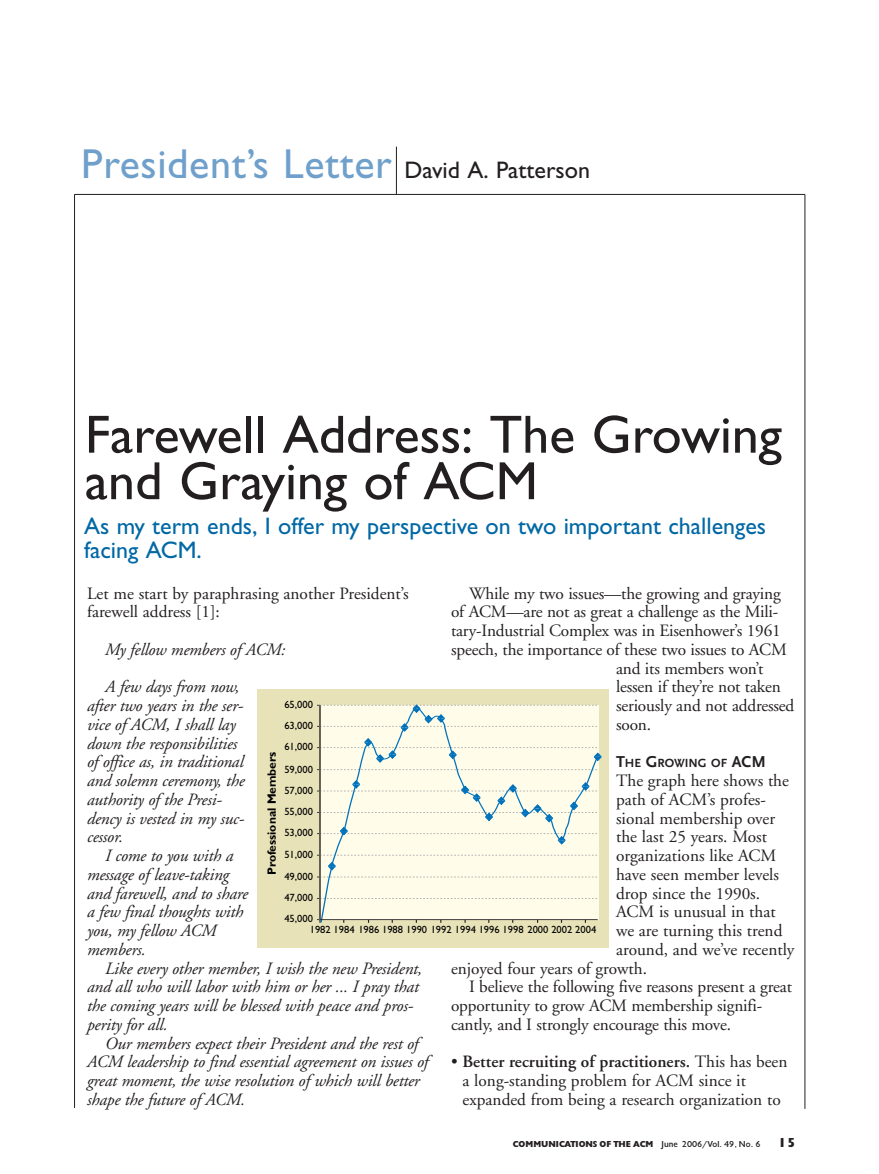
<style>
.page{position:relative;width:879px;height:1174px;background:#fff}
.page>*{position:absolute;margin:0;border:0;box-sizing:border-box;transform-origin:0 0}
.t1{font:54px/46.5px "Gill Sans";color:#231f20}
.t2{font:42px "Gill Sans";color:#6fa0cb}
.t3{font:24px/24px "Gill Sans";color:#0068a5}
.t4{font:17.25px/18.8px "Adobe Garamond";letter-spacing:-.01em;color:#231f20}
.t5{font:italic 17.25px/18.8px "Adobe Garamond";letter-spacing:-.01em;color:#231f20}
.t6{font:900 13.5px "Gill";color:#231f20}
.t7{font:700 12.3px "Scala Sans";color:#231f20}
.t8{font:700 12px "Gill Sans";color:#000}
.t9{font:10.5px/21.5px "Gill Sans";color:#000;text-align:justify}
.t10{font:900 9px "Gill";color:#231f20}
.s1{font-size:24px;color:#231f20}
.s2{font-size:16.5px}
.s3{font-weight:600}
.s4{font-weight:400}
</style>
<div class="page">
<hr style="left:74px;top:194px;width:730px;height:1px;background:#231f20">
<hr style="left:74px;top:195px;width:1px;height:913px;background:#231f20">
<hr style="left:804px;top:195px;width:1px;height:914px;background:#231f20">
<hr style="left:396px;top:147px;width:1px;height:47px;background:#231f20">
<div style="left:257px;top:689px;width:351px;height:258px;background:#e7e2b8"></div>
<svg style="left:319px;top:732px;width:279px;height:191px;background:#f9f8e4"></svg>
<svg style="left:327px;top:862px;width:9px;height:8px"></svg>
<svg style="left:317px;top:704px;width:281px;height:28px;background:#f4f5e3"></svg>
<svg style="left:317px;top:780px;width:281px;height:65px;background:#f2f5e5"></svg>
<svg style="left:317px;top:738px;width:285px;height:25px;background:#f2f5e4"></svg>
<hr style="left:319px;top:705px;width:1px;height:214px;background:#231f20">
<hr style="left:320px;top:919px;width:277px;height:1px;background:#231f20">
<h2 class="t2" style="left:81px;top:148px;width:510px">President’s Letter <span class="s1">David A. Patterson</span></h2>
<h1 class="t1" style="left:85px;top:416px;width:698px">Farewell Address: The Growing and Graying of ACM</h1>
<h3 class="t3" style="left:84px;top:516px;width:683px">As my term ends, I offer my perspective on two important challenges facing ACM.</h3>
<p class="t4" style="left:87px;top:585px;width:323px">Let me start by paraphrasing another President’s farewell address [1]:</p>
<p class="t5" style="left:105px;top:632px;width:182px;line-height:37.5px">My fellow members of ACM:<br>A few days from now,</p>
<p class="t5" style="left:87px;top:698px;width:159px">after two years in the ser&shy;vice of ACM, I shall lay down the responsibilities of office as, in traditional and solemn ceremony, the authority of the Presi&shy;dency is vested in my suc&shy;cessor.</p>
<p class="t5" style="left:87px;top:848px;width:162px;text-indent:18px">I come to you with a message of leave-taking and farewell, and to share a few final thoughts with you, my fellow ACM members.</p>
<p class="t5" style="left:87px;top:960px;width:336px;text-indent:18px">Like every other member, I wish the new President, and all who will labor with him or her ... I pray that the coming years will be blessed with peace and pros&shy;perity for all.</p>
<p class="t5" style="left:87px;top:1035px;width:342px;text-indent:18px">Our members expect their President and the rest of ACM leadership to find essential agreement on issues of great moment, the wise resolution of which will better shape the future of ACM.</p>
<p class="t4" style="left:469px;top:585px;width:313px">While my two issues—the growing and graying</p>
<p class="t4" style="left:451px;top:604px;width:328px">of ACM—are not as great a challenge as the Mili-</p>
<p class="t4" style="left:451px;top:623px;width:331px">tary-Industrial Complex was in Eisenhower’s 1961</p>
<p class="t4" style="left:451px;top:641px;width:337px">speech, the importance of these two issues to ACM</p>
<p class="t4" style="left:615px;top:660px;width:149px">and its members won’t</p>
<p class="t4" style="left:615px;top:679px;width:166px">lessen if they’re not taken</p>
<p class="t4" style="left:615px;top:698px;width:180px">seriously and not addressed</p>
<p class="t4" style="left:615px;top:716px;width:37px">soon.</p>
<p class="t7" style="left:615px;top:756px;width:151px"><span class="s2">T</span>HE <span class="s2">G</span>ROWING OF <span class="s2">ACM</span></p>
<p class="t4" style="left:615px;top:773px;width:174px">The graph here shows the</p>
<p class="t4" style="left:615px;top:791px;width:151px">path of ACM’s profes-</p>
<p class="t4" style="left:615px;top:810px;width:160px">sional membership over</p>
<p class="t4" style="left:615px;top:829px;width:152px">the last 25 years. Most</p>
<p class="t4" style="left:615px;top:848px;width:162px">organizations like ACM</p>
<p class="t4" style="left:615px;top:866px;width:164px">have seen member levels</p>
<p class="t4" style="left:615px;top:885px;width:145px">drop since the 1990s.</p>
<p class="t4" style="left:615px;top:904px;width:161px">ACM is unusual in that</p>
<p class="t4" style="left:615px;top:923px;width:168px">we are turning this trend</p>
<p class="t4" style="left:615px;top:941px;width:180px">around, and we’ve recently</p>
<p class="t4" style="left:451px;top:960px;width:197px">enjoyed four years of growth.</p>
<p class="t4" style="left:469px;top:979px;width:324px">I believe the following five reasons present a great</p>
<p class="t4" style="left:451px;top:998px;width:312px">opportunity to grow ACM membership signifi-</p>
<p class="t4" style="left:451px;top:1016px;width:281px">cantly, and I strongly encourage this move.</p>
<p class="t4" style="left:462px;top:1054px;width:326px;text-indent:-12px">• <span class="s3">Better recruiting of practitioners.</span> This has been a long-standing problem for ACM since it expanded from being a research organization to</p>
<p class="t9" style="left:284px;top:695px;width:30px">65,000</p>
<p class="t9" style="left:284px;top:737px;width:30px">61,000<br>59,000<br>57,000<br>55,000<br>53,000<br>51,000<br>49,000<br>47,000<br>45,000</p>
<p class="t9" style="left:309px;top:920px;width:288px">1982 1984 1986 1988 1990 1992 1994 1996 1998 2000 2002 2004</p>
<p class="t9" style="left:284px;top:716px;width:30px">63,000</p>
<p class="t8" style="left:267px;top:875px;width:125px;rotate:-90deg">Professional Members</p>
<p class="t10" style="left:512px;top:1141px;width:249px">COMMUNICATIONS OF THE ACM <span class="s4">June 2006/Vol. 49, No. 6</span></p>
<p class="t6" style="left:777px;top:1138px;width:19px">15</p>
</div>
